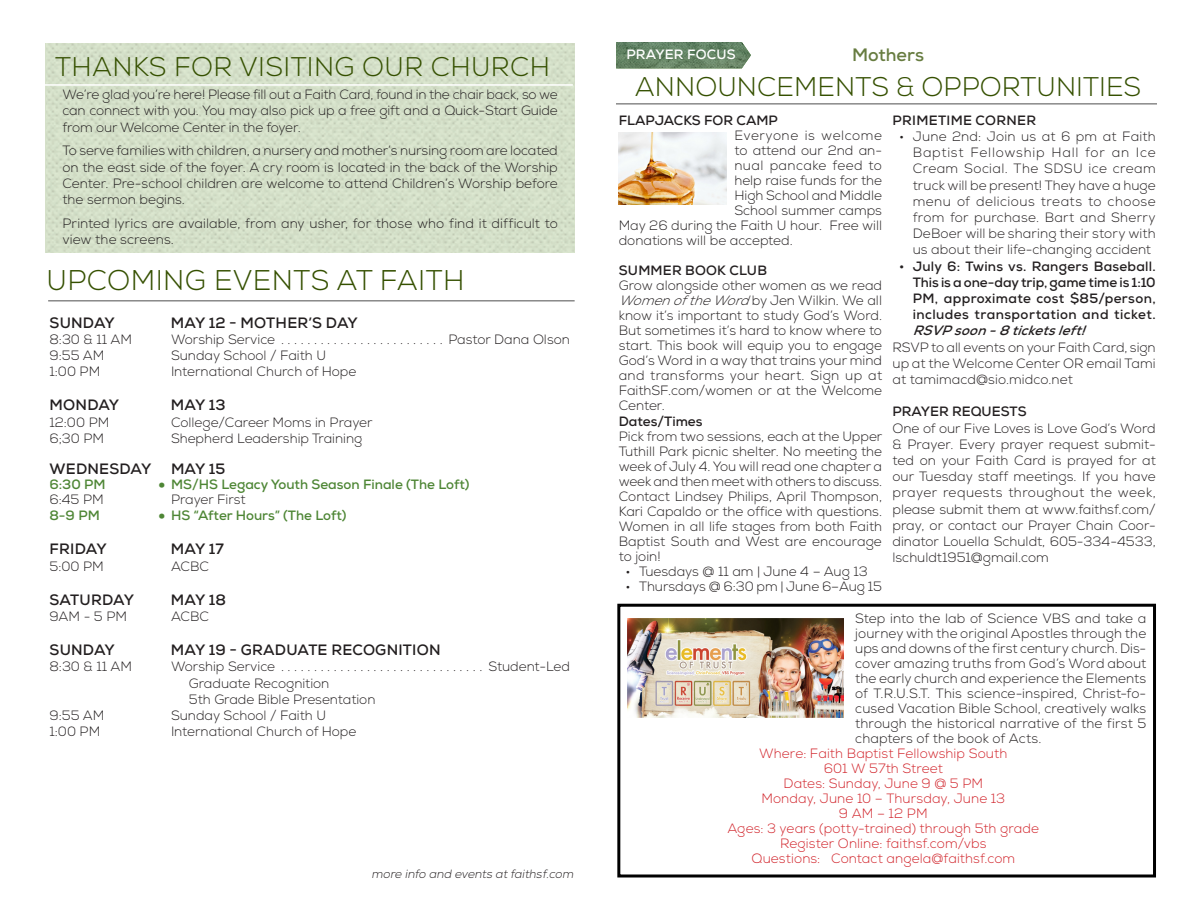
<style>
.page{position:relative;width:1188px;height:918px;background:#fff}
.page>*{position:absolute;margin:0;border:0;box-sizing:border-box;transform-origin:0 0}
.t1{font:300 28.5px "Nexa";letter-spacing:.015em;color:#355000}
.t2{font:300 27px "Nexa";letter-spacing:.005em;color:#355000}
.t3{font:700 18px "Nexa";color:#677c40}
.t4{font:700 15px "Nexa";letter-spacing:.015em;color:#231f20}
.t5{font:300 13.5px/15px "Nexa";color:#231f20;text-align:justify}
.t6{font:300 13.5px "Nexa";letter-spacing:.01em;color:#d1232a}
.t7{font:700 13.5px/16.2px "Nexa";letter-spacing:.02em;color:#231f20;text-align:justify}
.t8{font:700 13.5px "Nexa";color:#4e8635}
.t9{font:700 13.5px "Nexa";color:#231f20}
.t10{font:300 13.5px "Nexa";letter-spacing:.045em;color:#231f20}
.t11{font:300 13.5px "Nexa";letter-spacing:.03em;color:#231f20}
.t12{font:700 13.5px "Nexa";letter-spacing:.015em;color:#fff}
.t13{font:italic 300 12px "Nexa";color:#231f20}
.s1{font-size:22.5px}
.s2{font-style:italic}
</style>
<div class="page">
<img style="left:616px;top:42px;width:135px;height:26px">
<hr style="left:616px;top:103px;width:541px;height:2px;background:#898989">
<img style="left:46px;top:44px;width:529px;height:209px">
<hr style="left:48px;top:300px;width:527px;height:2px;background:#898989">
<hr style="left:44px;top:84px;width:529px;height:2px;background:#fff">
<img style="left:619px;top:133px;width:108px;height:72px">
<div style="left:617px;top:604px;width:539px;height:274px;border:3px solid #000"></div>
<img style="left:627px;top:618px;width:216px;height:100px">
<p class="t2" style="left:55px;top:51px;width:496px">THANKS FOR VISITING OUR CHURCH</p>
<p class="t5" style="left:63px;top:87px;width:497px;line-height:16.2px">We’re glad you’re here! Please fill out a Faith Card, found in the chair back, so we can connect with you. You may also pick up a free gift and a Quick-Start Guide from our Welcome Center in the foyer.</p>
<p class="t5" style="left:63px;top:143px;width:497px;line-height:16.2px">To serve families with children, a nursery and mother’s nursing room are located on the east side of the foyer. A cry room is located in the back of the Worship Center. Pre-school children are welcome to attend Children’s Worship before the sermon begins.</p>
<p class="t5" style="left:63px;top:215px;width:497px;line-height:16.2px">Printed lyrics are available, from any usher, for those who find it difficult to view the screens.</p>
<p class="t1" style="left:47px;top:263px;width:419px">UPCOMING EVENTS AT FAITH</p>
<p class="t4" style="left:50px;top:313px;width:67px">SUNDAY</p>
<p class="t4" style="left:171px;top:313px;width:188px">MAY 12 - MOTHER’S DAY</p>
<p class="t5" style="left:50px;top:332px;width:84px">8:30 &amp; 11 AM</p>
<p class="t5" style="left:171px;top:332px;width:111px">Worship Service ..........................</p>
<p class="t5" style="left:448px;top:332px;width:123px">Pastor Dana Olson</p>
<p class="t5" style="left:50px;top:348px;width:56px">9:55 AM</p>
<p class="t5" style="left:171px;top:348px;width:157px">Sunday School / Faith U</p>
<p class="t5" style="left:50px;top:365px;width:52px">1:00 PM</p>
<p class="t5" style="left:171px;top:365px;width:187px">International Church of Hope</p>
<p class="t4" style="left:50px;top:396px;width:71px">MONDAY</p>
<p class="t4" style="left:171px;top:396px;width:56px">MAY 13</p>
<p class="t5" style="left:50px;top:415px;width:61px">12:00 PM</p>
<p class="t5" style="left:171px;top:415px;width:203px">College/Career Moms in Prayer</p>
<p class="t5" style="left:50px;top:431px;width:56px">6;30 PM</p>
<p class="t5" style="left:171px;top:431px;width:193px">Shepherd Leadership Training</p>
<p class="t4" style="left:50px;top:459px;width:103px">WEDNESDAY</p>
<p class="t4" style="left:171px;top:459px;width:56px">MAY 15</p>
<p class="t8" style="left:50px;top:476px;width:58px">6:30 PM</p>
<p class="t8" style="left:158px;top:476px;width:313px"><span class="s1">•</span> MS/HS Legacy Youth Season Finale (The Loft)</p>
<p class="t5" style="left:50px;top:492px;width:56px">6:45 PM</p>
<p class="t5" style="left:171px;top:492px;width:76px">Prayer First</p>
<p class="t8" style="left:50px;top:507px;width:52px">8-9 PM</p>
<p class="t8" style="left:158px;top:507px;width:190px"><span class="s1">•</span> HS “After Hours” (The Loft)</p>
<p class="t4" style="left:50px;top:540px;width:59px">FRIDAY</p>
<p class="t4" style="left:171px;top:540px;width:54px">MAY 17</p>
<p class="t5" style="left:50px;top:559px;width:56px">5:00 PM</p>
<p class="t5" style="left:171px;top:559px;width:40px">ACBC</p>
<p class="t4" style="left:50px;top:590px;width:86px">SATURDAY</p>
<p class="t4" style="left:171px;top:590px;width:56px">MAY 18</p>
<p class="t5" style="left:50px;top:609px;width:79px">9AM - 5 PM</p>
<p class="t5" style="left:171px;top:609px;width:40px">ACBC</p>
<p class="t4" style="left:50px;top:640px;width:67px">SUNDAY</p>
<p class="t4" style="left:171px;top:640px;width:271px">MAY 19 - GRADUATE RECOGNITION</p>
<p class="t5" style="left:50px;top:660px;width:84px">8:30 &amp; 11 AM</p>
<p class="t5" style="left:171px;top:660px;width:111px">Worship Service ................................</p>
<p class="t5" style="left:488px;top:660px;width:83px">Student-Led</p>
<p class="t5" style="left:189px;top:676px;width:142px">Graduate Recognition</p>
<p class="t5" style="left:189px;top:692px;width:188px">5th Grade Bible Presentation</p>
<p class="t5" style="left:50px;top:708px;width:56px">9:55 AM</p>
<p class="t5" style="left:171px;top:708px;width:157px">Sunday School / Faith U</p>
<p class="t5" style="left:50px;top:725px;width:52px">1:00 PM</p>
<p class="t5" style="left:171px;top:725px;width:187px">International Church of Hope</p>
<p class="t13" style="left:372px;top:867px;width:206px">more info and events atfaithsf.com</p>
<p class="t12" style="left:626px;top:46px;width:111px">PRAYER FOCUS</p>
<p class="t3" style="left:852px;top:43px;width:73px">Mothers</p>
<p class="t2" style="left:635px;top:71px;width:508px">ANNOUNCEMENTS &amp; OPPORTUNITIES</p>
<p class="t9" style="left:619px;top:111px;width:161px">FLAPJACKS FOR CAMP</p>
<p class="t10" style="left:734px;top:127px;width:149px">Everyone is welcome</p>
<p class="t5" style="left:734px;top:143px;width:149px">to attend our 2nd an-</p>
<p class="t11" style="left:734px;top:157px;width:149px">nual pancake feed to</p>
<p class="t5" style="left:734px;top:173px;width:149px">help raise funds for the</p>
<p class="t5" style="left:734px;top:188px;width:149px">High School and Middle</p>
<p class="t5" style="left:734px;top:203px;width:149px">School summer camps</p>
<p class="t5" style="left:619px;top:218px;width:265px">May 26 during the Faith U hour. Free will</p>
<p class="t5" style="left:619px;top:233px;width:176px">donations will be accepted.</p>
<p class="t7" style="left:619px;top:262px;width:150px">SUMMER BOOK CLUB</p>
<p class="t5" style="left:619px;top:278px;width:265px">Grow alongside other women as we read <span class="s2">WomenoftheWord</span>by Jen Wilkin. We all know it’s important to study God’s Word.<br>But sometimes it’s hard to know where to start. This book will equip you to engage God’s Word in a way that trains your mind and transforms your heart. Sign up at FaithSF.com/women or at the Welcome Center.</p>
<p class="t9" style="left:619px;top:413px;width:85px">Dates/Times</p>
<p class="t5" style="left:619px;top:429px;width:265px">Pick from two sessions, each at the Upper Tuthill Park picnic shelter. No meeting the week of July 4. You will read one chapter a week and then meet with others to discuss.<br>Contact Lindsey Philips, April Thompson, Kari Capaldo or the office with questions.<br>Women in all life stages from both Faith Baptist South and West are encourage to join!</p>
<p class="t5" style="left:626px;top:564px;width:244px">• Tuesdays @ 11 am | June 4 – Aug 13</p>
<p class="t5" style="left:626px;top:579px;width:258px">• Thursdays @ 6:30 pm | June 6–Aug 15</p>
<p class="t7" style="left:893px;top:112px;width:145px">PRIMETIME CORNER</p>
<p class="t5" style="left:913px;top:129px;width:245px;line-height:16.2px;text-indent:-14px">• June 2nd: Join us at 6 pm at Faith Baptist Fellowship Hall for an Ice Cream Social. The SDSU ice cream truck will be present! They have a huge menu of delicious treats to choose from for purchase. Bart and Sherry DeBoer will be sharing their story with us about their life-changing accident</p>
<p class="t7" style="left:913px;top:258px;width:245px;text-indent:-14px">• July 6: Twins vs. Rangers Baseball.<br>This is a one-day trip, game time is 1:10<br>PM, approximate cost $85/person, includes transportation and ticket.<br><span class="s2">RSVPsoon-8ticketsleft!</span></p>
<p class="t5" style="left:892px;top:339px;width:265px;line-height:16.2px">RSVP to all events on your Faith Card, sign up at the Welcome Center OR email Tami at tamimacd@sio.midco.net</p>
<p class="t9" style="left:892px;top:403px;width:136px">PRAYER REQUESTS</p>
<p class="t5" style="left:892px;top:420px;width:265px;line-height:16.2px">One of our Five Loves is Love God’s Word &amp; Prayer. Every prayer request submit&shy;ted on your Faith Card is prayed for at our Tuesday staff meetings. If you have prayer requests throughout the week, please submit them at www.faithsf.com/ pray, or contact our Prayer Chain Coor&shy;dinator Louella Schuldt, 605-334-4533, lschuldt1951@gmail.com</p>
<p class="t5" style="left:855px;top:611px;width:293px">Step into the lab of Science VBS and take a journey with the original Apostles through the ups and downs of the first century church. Dis&shy;cover amazing truths from God’s Word about the early church and experience the Elements of T.R.U.S.T. This science-inspired, Christ-fo&shy;cused Vacation Bible School, creatively walks through the historical narrative of the first 5 chapters of the book of Acts.</p>
<p class="t6" style="left:759px;top:745px;width:250px">Where: Faith Baptist Fellowship South</p>
<p class="t6" style="left:824px;top:760px;width:121px">601 W 57th Street</p>
<p class="t6" style="left:783px;top:775px;width:201px">Dates: Sunday, June 9 @ 5 PM</p>
<p class="t6" style="left:761px;top:790px;width:245px">Monday, June 10 – Thursday, June 13</p>
<p class="t6" style="left:839px;top:805px;width:90px">9 AM – 12 PM</p>
<p class="t6" style="left:727px;top:820px;width:313px">Ages: 3 years (potty-trained) through 5th grade</p>
<p class="t6" style="left:780px;top:835px;width:208px">Register Online: faithsf.com/vbs</p>
<p class="t6" style="left:751px;top:850px;width:265px">Questions: Contact angela@faithsf.com</p>
</div>
